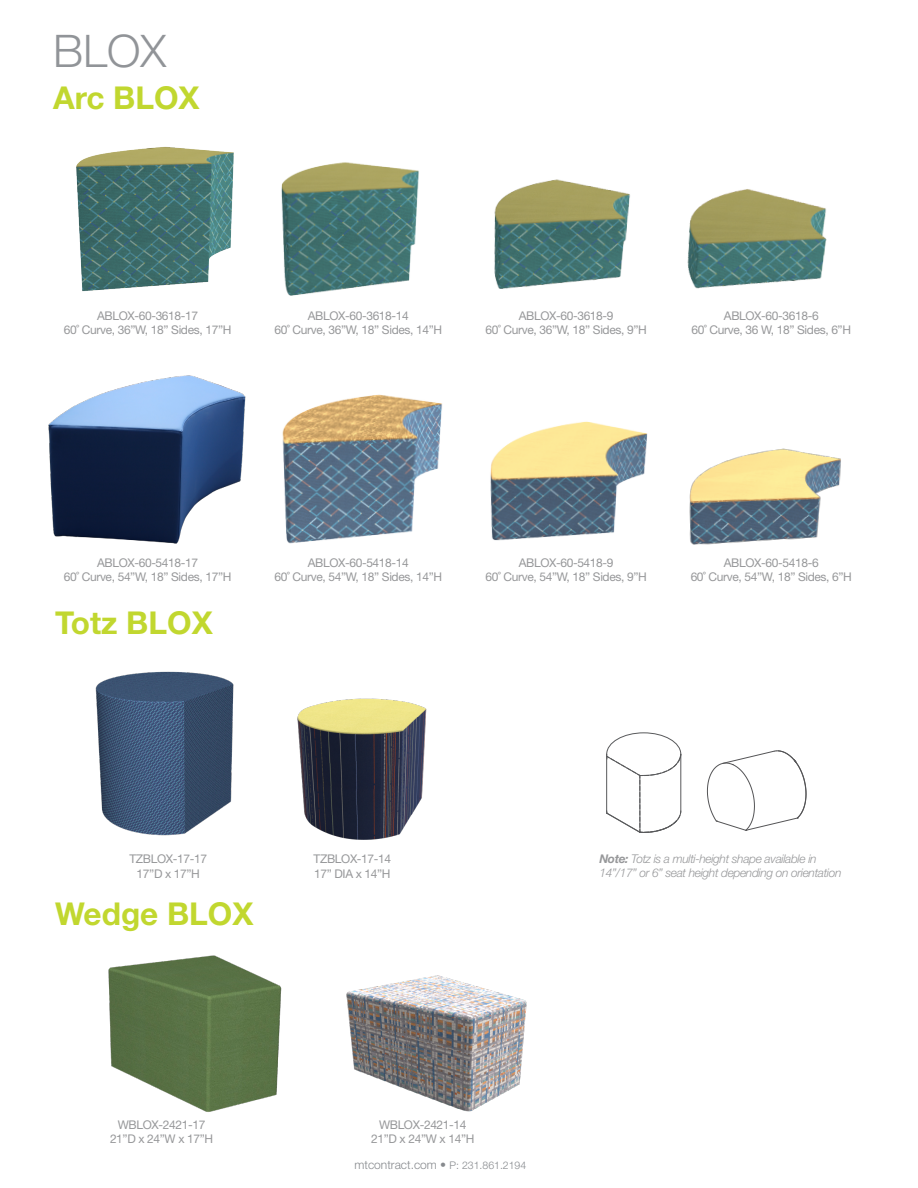
<style>
.page{position:relative;width:918px;height:1188px;background:#fff}
.page>*{position:absolute;margin:0;border:0;box-sizing:border-box;transform-origin:0 0}
.t1{font:300 45px "Helvetica Neue LT Std";color:#919498}
.t2{font:700 31.5px "Helvetica Neue LT Std";color:#c1d72f}
.t3{font:12px/14.4px "Helvetica Neue LT Std";letter-spacing:-.03em;color:#97989a;text-align:center}
.t4{font:italic 300 12px/14.4px "Helvetica Neue LT Std";letter-spacing:-.03em;color:#97989a}
.t5{font:300 12px "Helvetica Neue LT Std";color:#878a8e}
.s1{font-weight:700}
.s2{font-size:10.5px}
</style>
<div class="page">
<img style="left:48px;top:375px;width:198px;height:169px">
<img style="left:281px;top:162px;width:138px;height:134px">
<img style="left:282px;top:394px;width:160px;height:150px">
<img style="left:297px;top:698px;width:130px;height:142px">
<img style="left:687px;top:189px;width:140px;height:100px">
<img style="left:689px;top:448px;width:152px;height:97px">
<img style="left:76px;top:146px;width:158px;height:146px">
<img style="left:494px;top:179px;width:136px;height:110px">
<img style="left:490px;top:421px;width:158px;height:120px">
<svg style="left:707px;top:751px;width:99px;height:80px"></svg>
<svg style="left:606px;top:732px;width:76px;height:101px"></svg>
<hr style="left:606px;top:754px;width:1px;height:57px;background:#58595b">
<img style="left:95px;top:671px;width:139px;height:165px">
<img style="left:346px;top:975px;width:181px;height:137px">
<img style="left:108px;top:955px;width:174px;height:157px">
<h1 class="t1" style="left:53px;top:23px;width:115px">BLOX</h1>
<h2 class="t2" style="left:53px;top:78px;width:148px">Arc BLOX</h2>
<p class="t3" style="left:64px;top:308px;width:169px">ABLOX-60-3618-17<br>60˚ Curve, 36”W, 18” Sides, 17”H</p>
<p class="t3" style="left:275px;top:308px;width:169px">ABLOX-60-3618-14<br>60˚ Curve, 36”W, 18” Sides, 14”H</p>
<p class="t3" style="left:486px;top:308px;width:163px">ABLOX-60-3618-9<br>60˚ Curve, 36”W, 18” Sides, 9”H</p>
<p class="t3" style="left:692px;top:308px;width:161px">ABLOX-60-3618-6<br>60˚ Curve, 36 W, 18” Sides, 6”H</p>
<p class="t3" style="left:64px;top:555px;width:169px">ABLOX-60-5418-17<br>60˚ Curve, 54”W, 18” Sides, 17”H</p>
<p class="t3" style="left:275px;top:555px;width:169px">ABLOX-60-5418-14<br>60˚ Curve, 54”W, 18” Sides, 14”H</p>
<p class="t3" style="left:486px;top:555px;width:163px">ABLOX-60-5418-9<br>60˚ Curve, 54”W, 18” Sides, 9”H</p>
<p class="t3" style="left:691px;top:555px;width:163px">ABLOX-60-5418-6<br>60˚ Curve, 54”W, 18” Sides, 6”H</p>
<h2 class="t2" style="left:55px;top:603px;width:159px">Totz BLOX</h2>
<p class="t3" style="left:129px;top:852px;width:79px">TZBLOX-17-17<br>17”D x 17”H</p>
<h2 class="t2" style="left:55px;top:894px;width:200px">Wedge BLOX</h2>
<p class="t3" style="left:314px;top:852px;width:79px;text-align:left">TZBLOX-17-14<br>17” DIA x 14”H</p>
<p class="t4" style="left:599px;top:851px;width:244px"><span class="s1">Note:</span> Totz is a multi-height shape available in<br>14”/17” or 6” seat height depending on orientation</p>
<p class="t3" style="left:110px;top:1117px;width:105px">WBLOX-2421-17<br>21”D x 24”W x 17”H</p>
<p class="t3" style="left:371px;top:1117px;width:105px">WBLOX-2421-14<br>21”D x 24”W x 14”H</p>
<p class="t5" style="left:355px;top:1157px;width:173px">mtcontract.com • <span class="s2">P: 231.861.2194</span></p>
</div>
